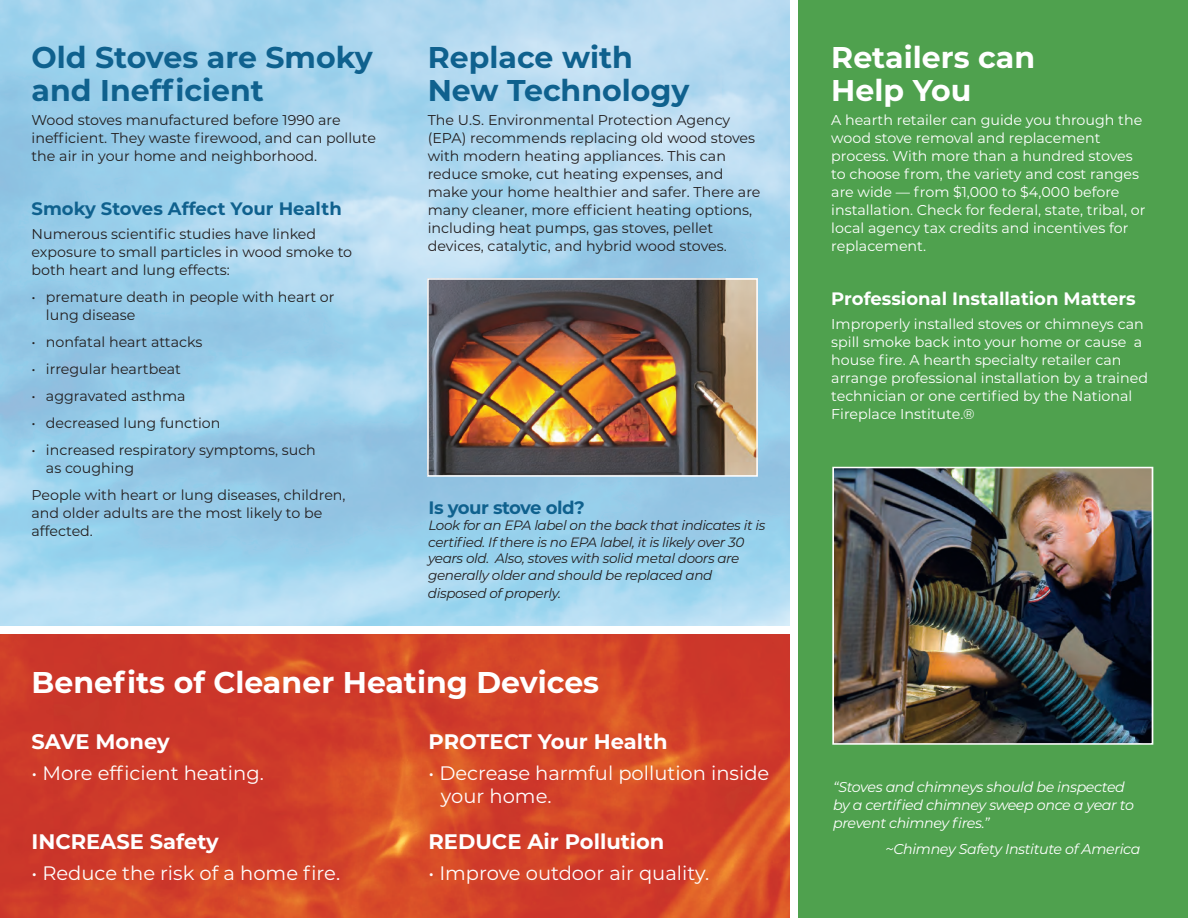
<style>
.page{position:relative;width:1188px;height:918px;background:#fff}
.page>*{position:absolute;margin:0;border:0;box-sizing:border-box;transform-origin:0 0}
.t1{font:700 30px/33px "Montserrat";color:#0f618e}
.t2{font:700 30px/33px "Montserrat";color:#fff}
.t3{font:700 21px "Montserrat";color:#fff}
.t4{font:19.5px/22.5px "Montserrat";color:#fff}
.t5{font:700 18px "Montserrat";color:#0f618e}
.t6{font:700 18px "Montserrat";color:#fff}
.t7{font:14.25px/18px "Montserrat";color:#231f20}
.t8{font:14.25px/18px "Montserrat";color:#fff}
.t9{font:italic 14.25px/18px "Montserrat";letter-spacing:-.025em;color:#fff}
.t10{font:italic 13.5px/16.5px "Montserrat";letter-spacing:-.025em;color:#231f20}
</style>
<div class="page">
<img style="left:0;top:635px;width:789px;height:283px">
<div style="left:799px;top:0;width:389px;height:918px;background:#4fa14e"></div>
<img style="left:430px;top:281px;width:325px;height:193px">
<div style="left:427px;top:278px;width:331px;height:199px;border:2px solid #fff"></div>
<img style="left:835px;top:470px;width:315px;height:272px">
<div style="left:832px;top:467px;width:321px;height:278px;border:2px solid #fff"></div>
<p class="t1" style="left:32px;top:39px;width:343px">Old Stoves are Smoky and Inefficient</p>
<p class="t7" style="left:32px;top:111px;width:346px">Wood stoves manufactured before 1990 are inefficient. They waste firewood, and can pollute the air in your home and neighborhood.</p>
<p class="t5" style="left:32px;top:195px;width:312px">Smoky Stoves Affect Your Health</p>
<p class="t7" style="left:32px;top:224px;width:322px">Numerous scientific studies have linked exposure to small particles in wood smoke to both heart and lung effects:</p>
<p class="t7" style="left:46px;top:287px;width:290px">premature death in people with heart or lung disease</p>
<p class="t7" style="left:46px;top:327px;width:271px;line-height:27px">nonfatal heart attacks<br>irregular heartbeat<br>aggravated asthma<br>decreased lung function<br>increased respiratory symptoms, such</p>
<p class="t7" style="left:46px;top:458px;width:90px">as coughing</p>
<p class="t7" style="left:32px;top:485px;width:316px">People with heart or lung diseases, children, and older adults are the most likely to be affected.</p>
<p class="t7" style="left:32px;top:287px;width:6px">•</p>
<p class="t7" style="left:32px;top:327px;width:6px;line-height:27px;text-align:justify">• • • • •</p>
<p class="t1" style="left:428px;top:39px;width:263px">Replace with<br>New Technology</p>
<p class="t7" style="left:428px;top:111px;width:334px">The U.S. Environmental Protection Agency (EPA) recommends replacing old wood stoves with modern heating appliances. This can reduce smoke, cut heating expenses, and make your home healthier and safer. There are many cleaner, more efficient heating options, including heat pumps, gas stoves, pellet devices, catalytic, and hybrid wood stoves.</p>
<p class="t5" style="left:429px;top:495px;width:158px">Is your stove old?</p>
<p class="t10" style="left:428px;top:517px;width:339px">Look for an EPA label on the back that indicates it is certified. If there is no EPA label, it is likely over 30 years old. Also, stoves with solid metal doors are generally older and should be replaced and</p>
<p class="t10" style="left:428px;top:584px;width:135px">disposed of properly.</p>
<h1 class="t2" style="left:32px;top:665px;width:569px">Benefits of Cleaner Heating Devices</h1>
<p class="t3" style="left:32px;top:726px;width:140px">SAVE Money</p>
<p class="t4" style="left:32px;top:761px;width:234px">• More efficient heating.</p>
<p class="t3" style="left:429px;top:726px;width:241px">PROTECT Your Health</p>
<p class="t4" style="left:441px;top:761px;width:330px;text-indent:-12px">• Decrease harmful pollution inside your home.</p>
<p class="t3" style="left:32px;top:827px;width:189px">INCREASE Safety</p>
<p class="t4" style="left:32px;top:862px;width:310px">• Reduce the risk of a home fire.</p>
<p class="t3" style="left:429px;top:827px;width:237px">REDUCE Air Pollution</p>
<p class="t4" style="left:429px;top:862px;width:282px">• Improve outdoor air quality.</p>
<p class="t2" style="left:831px;top:39px;width:205px">Retailers can<br>Help You</p>
<p class="t8" style="left:831px;top:111px;width:316px">A hearth retailer can guide you through the wood stove removal and replacement process. With more than a hundred stoves to choose from, the variety and cost ranges are wide — from $1,000 to $4,000 before installation. Check for federal, state, tribal, or local agency tax credits and incentives for replacement.</p>
<p class="t6" style="left:831px;top:286px;width:306px">Professional Installation Matters</p>
<p class="t8" style="left:831px;top:315px;width:318px">Improperly installed stoves or chimneys can spill smoke back into your home or cause a house fire. A hearth specialty retailer can arrange professional installation by a trained technician or one certified by the National Fireplace Institute.®</p>
<p class="t9" style="left:833px;top:778px;width:302px">“Stoves and chimneys should be inspected by a certified chimney sweep once a year to prevent chimney fires.”</p>
<p class="t9" style="left:885px;top:839px;width:256px">~Chimney Safety Institute of America</p>
</div>
